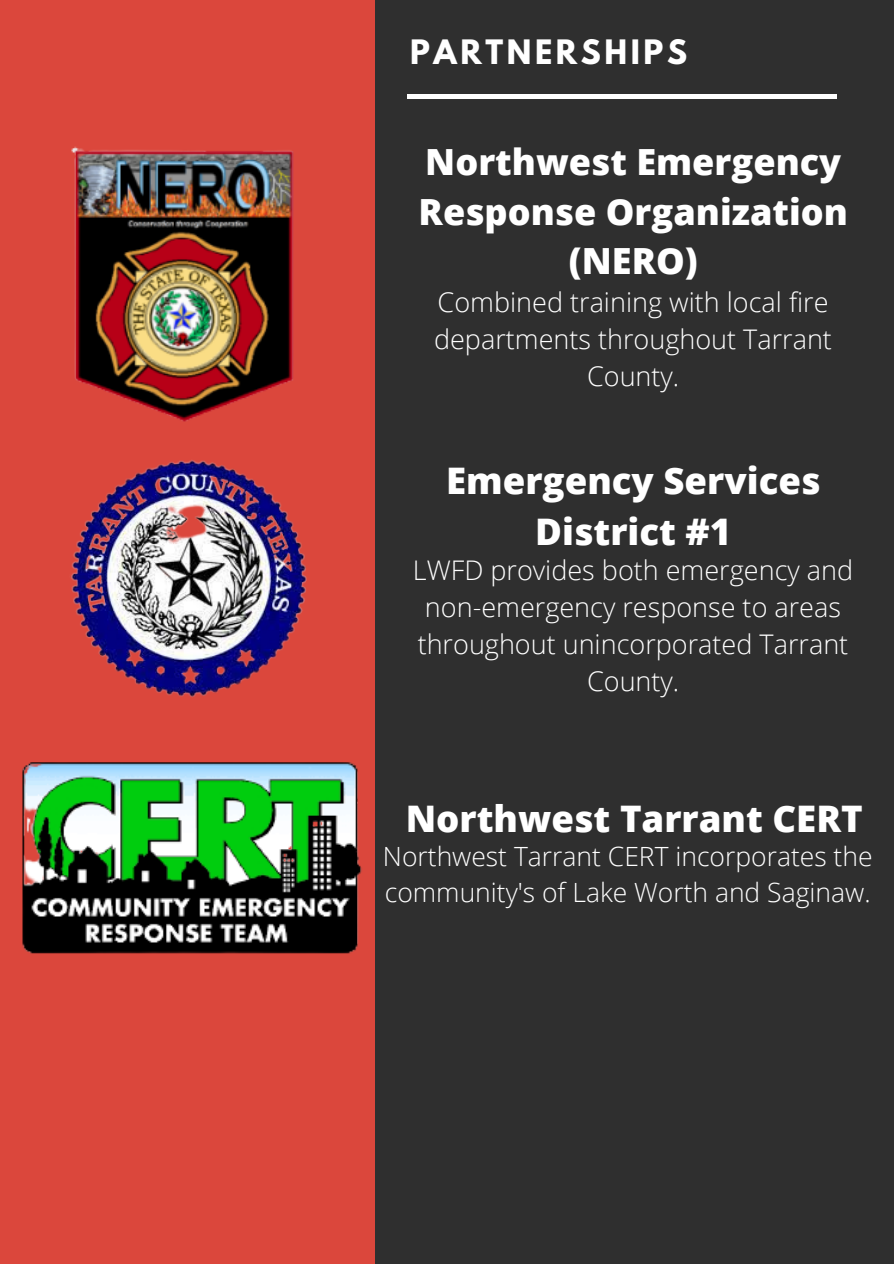
<style>
.page{position:relative;width:894px;height:1264px;background:#fff}
.page>*{position:absolute;margin:0;border:0;box-sizing:border-box;transform-origin:0 0}
.t1{font:800 36.6px/51px "Open Sans";color:#fff;text-align:center}
.t2{font:800 36px/49.5px "Open Sans";color:#fff;text-align:center}
.t3{font:700 29.85px "League Spartan";letter-spacing:.12em;color:#fff}
.t4{font:300 27px/37.2px "Open Sans";color:#fff;text-align:center}
.t5{font:300 26.55px/36.5px "Open Sans";color:#fff}
</style>
<div class="page">
<div style="left:0;top:0;width:893px;height:1263px;background:#db473c"></div>
<div style="left:375px;top:0;width:518px;height:1263px;background:#2f2f2f"></div>
<hr style="left:407px;top:95px;width:429px;height:3px;background:#fff">
<img style="left:22px;top:762px;width:340px;height:192px">
<img style="left:71px;top:146px;width:222px;height:276px">
<img style="left:71px;top:460px;width:236px;height:237px">
<p class="t3" style="left:410px;top:37px;width:278px">PARTNERSHIPS</p>
<h2 class="t2" style="left:418px;top:137px;width:431px">Northwest Emergency<br>Response Organization (NERO)</h2>
<p class="t4" style="left:434px;top:282px;width:399px">Combined training with local fire departments throughout Tarrant<br>County.</p>
<h1 class="t1" style="left:446px;top:454px;width:376px">Emergency Services<br>District #1</h1>
<p class="t4" style="left:412px;top:550px;width:442px">LWFD provides both emergency and non-emergency response to areas throughout unincorporated Tarrant<br>County.</p>
<h1 class="t1" style="left:405px;top:792px;width:458px">Northwest Tarrant CERT</h1>
<p class="t5" style="left:383px;top:837px;width:491px">Northwest Tarrant CERT incorporates the community's of Lake Worth and Saginaw.</p>
</div>
